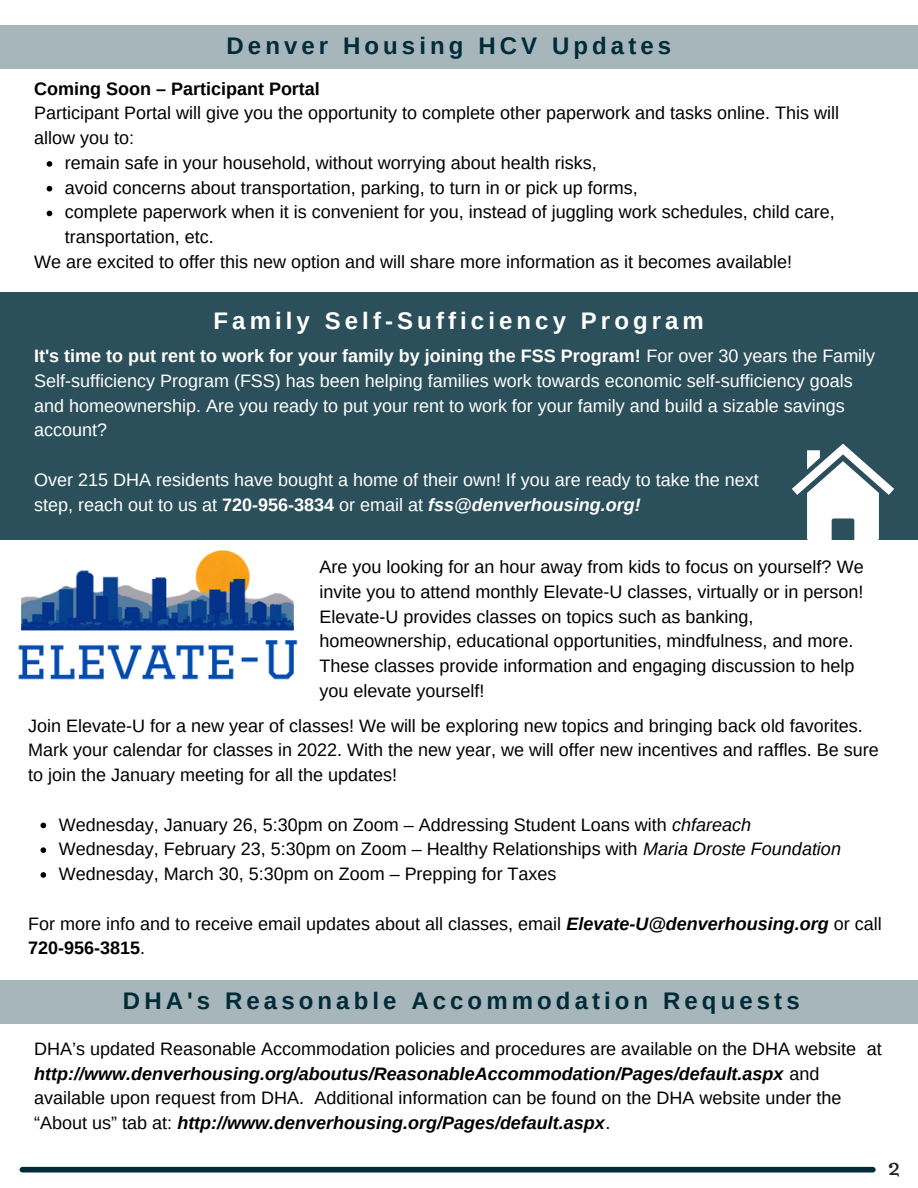
<style>
.page{position:relative;width:918px;height:1188px;background:#fff}
.page>*{position:absolute;margin:0;border:0;box-sizing:border-box;transform-origin:0 0}
.t1{font:700 24px "Arimo";letter-spacing:.17em;color:#002c39}
.t2{font:700 24px "Arimo";letter-spacing:.17em;color:#fff}
.t3{font:22.5px "Trocchi";color:#222}
.t4{font:18px/24.8px "Arimo";color:#000}
.t5{font:18px/24.8px "Arimo";color:#fff}
.t6{font:700 18px "Arimo";color:#000}
.s1{font-weight:700}
.s2{font-weight:700;font-style:italic}
.s3{font-style:italic}
</style>
<div class="page">
<div style="left:22px;top:1167px;width:851px;height:5px;background:#002c39"></div>
<div style="left:0;top:25px;width:918px;height:44px;background:#a7b6ba"></div>
<div style="left:0;top:980px;width:918px;height:43px;background:#a7b6ba"></div>
<div style="left:0;top:293px;width:918px;height:247px;background:#2c505b"></div>
<img style="left:18px;top:550px;width:280px;height:130px">
<svg style="left:792px;top:444px;width:102px;height:96px"></svg>
<svg style="left:41px;top:823px;width:5px;height:5px"></svg>
<svg style="left:41px;top:847px;width:5px;height:6px"></svg>
<svg style="left:41px;top:872px;width:5px;height:6px"></svg>
<svg style="left:47px;top:161px;width:5px;height:6px"></svg>
<svg style="left:47px;top:186px;width:5px;height:5px"></svg>
<svg style="left:47px;top:211px;width:5px;height:5px"></svg>
<p class="t1" style="left:227px;top:32px;width:446px">Denver Housing HCV Updates</p>
<p class="t6" style="left:34px;top:78px;width:287px">Coming Soon – Participant Portal</p>
<p class="t4" style="left:34px;top:101px;width:806px">Participant Portal will give you the opportunity to complete other paperwork and tasks online. This will allow you to:</p>
<p class="t4" style="left:65px;top:150px;width:533px">remain safe in your household, without worrying about health risks,</p>
<p class="t4" style="left:65px;top:175px;width:574px">avoid concerns about transportation, parking, to turn in or pick up forms,</p>
<p class="t4" style="left:65px;top:200px;width:771px">complete paperwork when it is convenient for you, instead of juggling work schedules, child care, transportation, etc.</p>
<p class="t4" style="left:34px;top:249px;width:759px">We are excited to offer this new option and will share more information as it becomes available!</p>
<p class="t2" style="left:214px;top:307px;width:492px">Family Self-Sufficiency Program</p>
<p class="t5" style="left:34px;top:343px;width:843px"><span class="s1">It's time to put rent to work for your family by joining the FSS Program!</span> For over 30 years the Family Self-sufficiency Program (FSS) has been helping families work towards economic self-sufficiency goals and homeownership. Are you ready to put your rent to work for your family and build a sizable savings account?</p>
<p class="t5" style="left:34px;top:467px;width:726px">Over 215 DHA residents have bought a home of their own! If you are ready to take the next</p>
<p class="t5" style="left:34px;top:492px;width:608px">step, reach out to us at <span class="s1">720-956-3834</span> or email at <span class="s2">fss@denverhousing.org!</span></p>
<p class="t4" style="left:320px;top:555px;width:546px">Are you looking for an hour away from kids to focus on yourself? We invite you to attend monthly Elevate-U classes, virtually or in person!<br>Elevate-U provides classes on topics such as banking, homeownership, educational opportunities, mindfulness, and more.<br>These classes provide information and engaging discussion to help you elevate yourself!</p>
<p class="t4" style="left:28px;top:713px;width:852px">Join Elevate-U for a new year of classes! We will be exploring new topics and bringing back old favorites.<br>Mark your calendar for classes in 2022. With the new year, we will offer new incentives and raffles. Be sure to join the January meeting for all the updates!</p>
<p class="t4" style="left:59px;top:812px;width:694px">Wednesday, January 26, 5:30pm on Zoom – Addressing Student Loans with <span class="s3">chfareach</span></p>
<p class="t4" style="left:59px;top:837px;width:784px">Wednesday, February 23, 5:30pm on Zoom – Healthy Relationships with <span class="s3">Maria Droste Foundation</span></p>
<p class="t4" style="left:59px;top:861px;width:499px">Wednesday, March 30, 5:30pm on Zoom – Prepping for Taxes</p>
<p class="t4" style="left:28px;top:911px;width:855px">For more info and to receive email updates about all classes, email <span class="s2">Elevate-U@denverhousing.org</span> or call<br><span class="s1">720-956-3815</span>.</p>
<p class="t1" style="left:123px;top:987px;width:678px">DHA's Reasonable Accommodation Requests</p>
<p class="t4" style="left:34px;top:1036px;width:849px">DHA’s updated Reasonable Accommodation policies and procedures are available on the DHA website at <span class="s2">http://www.denverhousing.org/aboutus/ReasonableAccommodation/Pages/default.aspx</span> and available upon request from DHA. Additional information can be found on the DHA website under the “About us” tab at: <span class="s2">http://www.denverhousing.org/Pages/default.aspx</span>.</p>
<p class="t3" style="left:888px;top:1152px;width:13px">2</p>
</div>
